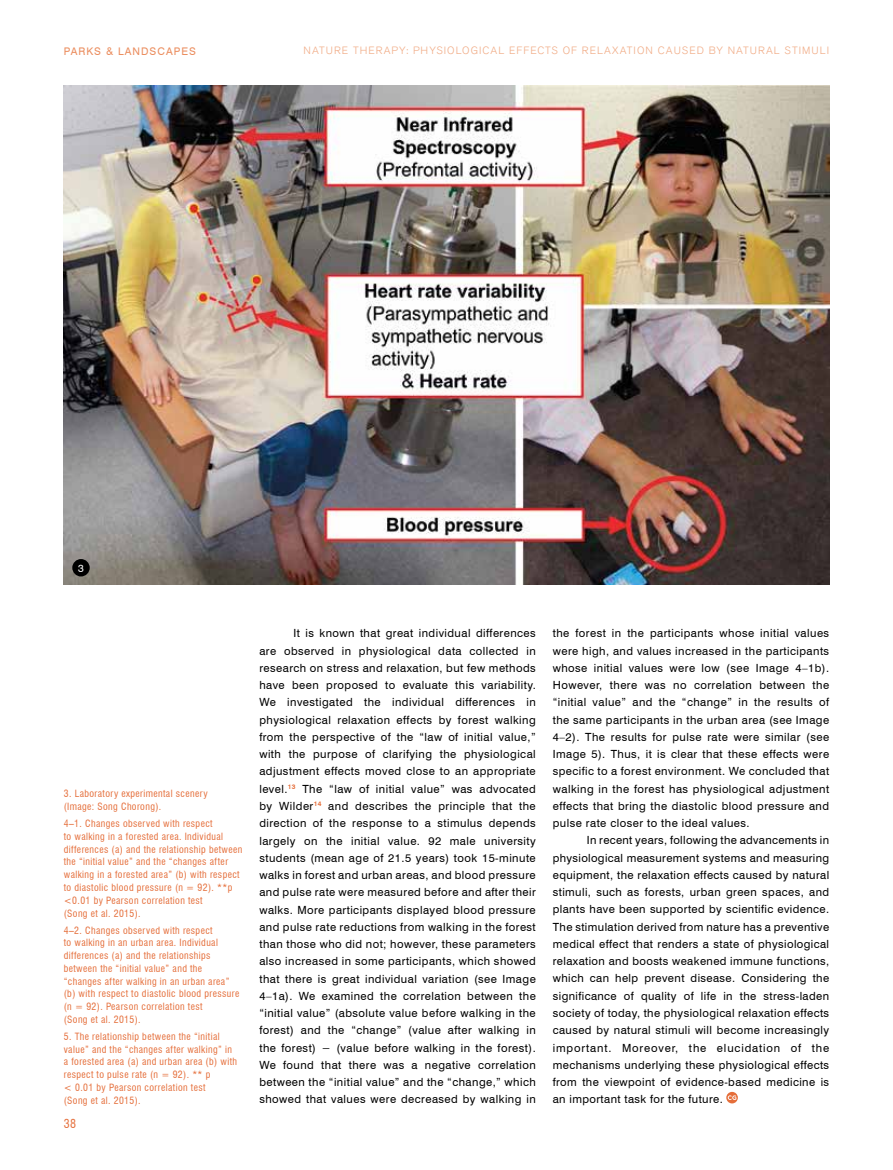
<style>
.page{position:relative;width:893px;height:1170px;background:#fff}
.page>*{position:absolute;margin:0;border:0;box-sizing:border-box;transform-origin:0 0}
.t1{font:condensed 12px "Swiss 721 BT";color:#e56e3a}
.t2{font:11.25px/17.2px "Swiss 721 BT";letter-spacing:.035em;color:#000;text-align:justify}
.t3{font:11.25px "Swiss 721 BT";letter-spacing:.075em;color:#000}
.t4{font:300 10.5px "Akzidenz Grotesk BQ";letter-spacing:.1em;color:#f1ab85}
.t5{font:10.5px "Swiss 721 BT";letter-spacing:.1em;color:#eb8d5e}
.t6{font:10.5px "Swiss 721 BT";color:#fff}
.t7{font:condensed 9.75px/12.8px "Swiss 721 BT";letter-spacing:.04em;color:#e56e3a}
</style>
<div class="page">
<img style="left:64px;top:85px;width:765px;height:500px">
<svg style="left:726px;top:1091px;width:12px;height:12px"></svg>
<svg style="left:728px;top:1095px;width:8px;height:4px"></svg>
<div style="left:72px;top:559px;width:18px;height:17px;background:#000;border-radius:50%"></div>
<p class="t5" style="left:64px;top:45px;width:134px">Parks &amp; landscapes</p>
<p class="t4" style="left:304px;top:45px;width:527px">NATURE THERAPY: PHYSIOLOGICAL EFFECTS OF RELAXATION CAUSED BY NATURAL STIM ULI</p>
<p class="t6" style="left:78px;top:561px;width:7px">3</p>
<p class="t7" style="left:64px;top:787px;width:145px">3. Laboratory experimental scenery (Image: Song Chorong).</p>
<p class="t7" style="left:64px;top:817px;width:180px">4–1. Changes observed with respect<br>to walking in a forested area. Individual differences (a) and the relationship between the “initial value” and the “changes after walking in a forested area” (b) with respect to diastolic blood pressure (n = 92). **p &lt;0.01 by Pearson correlation test<br>(Song et al. 2015).</p>
<p class="t7" style="left:64px;top:923px;width:177px">4–2. Changes observed with respect<br>to walking in an urban area. Individual differences (a) and the relationships between the “initial value” and the “changes after walking in an urban area” (b) with respect to diastolic blood pressure (n = 92). Pearson correlation test<br>(Song et al. 2015).</p>
<p class="t7" style="left:64px;top:1029px;width:175px">5. The relationship between the “initial value” and the “changes after walking” in a forested area (a) and urban area (b) with respect to pulse rate (n = 92). ** p<br>&lt; 0.01 by Pearson correlation test<br>(Song et al. 2015).</p>
<p class="t1" style="left:64px;top:1116px;width:14px">38</p>
<p class="t2" style="left:259px;top:624px;width:278px;text-indent:34px">It is known that great individual differences are observed in physiological data collected in research on stress and relaxation, but few methods have been proposed to evaluate this variability.<br>We investigated the individual differences in physiological relaxation effects by forest walking from the perspective of the “law of initial value,” with the purpose of clarifying the physiological adjustment effects moved close to an appropriate level.<sup>13</sup> The “law of initial value” was advocated by Wilder<sup>14</sup> and describes the principle that the direction of the response to a stimulus depends largely on the initial value. 92 male university students (mean age of 21.5 years) took 15-minute walks in forest and urban areas, and blood pressure and pulse rate were measured before and after their walks. More participants displayed blood pressure and pulse rate reductions from walking in the forest than those who did not; however, these parameters also increased in some participants, which showed that there is great individual variation (see Image 4–1a). We examined the correlation between the “initial value” (absolute value before walking in the forest) and the “change” (value after walking in the forest) − (value before walking in the forest).<br>We found that there was a negative correlation between the “initial value” and the “change,” which showed that values were decreased by walking in</p>
<p class="t2" style="left:553px;top:624px;width:278px">the forest in the participants whose initial values</p>
<p class="t2" style="left:553px;top:642px;width:278px">were high, and values increased in the participants</p>
<p class="t2" style="left:553px;top:659px;width:278px">whose initial values were low (see Image 4–1b).</p>
<p class="t2" style="left:553px;top:676px;width:278px">However, there was no correlation between the</p>
<p class="t2" style="left:553px;top:693px;width:278px">“initial value” and the “change” in the results of</p>
<p class="t2" style="left:553px;top:710px;width:278px">the same participants in the urban area (see Image</p>
<p class="t2" style="left:553px;top:728px;width:278px">4–2). The results for pulse rate were similar (see</p>
<p class="t2" style="left:553px;top:745px;width:278px">Image 5). Thus, it is clear that these effects were</p>
<p class="t2" style="left:553px;top:762px;width:278px">specific to a forest environment. We concluded that</p>
<p class="t2" style="left:553px;top:779px;width:278px">walking in the forest has physiological adjustment</p>
<p class="t2" style="left:553px;top:797px;width:278px">effects that bring the diastolic blood pressure and</p>
<p class="t2" style="left:553px;top:814px;width:198px">pulse rate closer to the ideal values.</p>
<p class="t2" style="left:587px;top:831px;width:244px">In recent years, following the advancements in</p>
<p class="t2" style="left:553px;top:848px;width:278px">physiological measurement systems and measuring</p>
<p class="t2" style="left:553px;top:866px;width:278px">equipment, the relaxation effects caused by natural</p>
<p class="t2" style="left:553px;top:883px;width:278px">stimuli, such as forests, urban green spaces, and</p>
<p class="t2" style="left:553px;top:900px;width:278px">plants have been supported by scientific evidence.</p>
<p class="t2" style="left:553px;top:917px;width:278px">The stimulation derived from nature has a preventive</p>
<p class="t2" style="left:553px;top:935px;width:278px">medical effect that renders a state of physiological</p>
<p class="t2" style="left:553px;top:952px;width:278px">relaxation and boosts weakened immune functions,</p>
<p class="t2" style="left:553px;top:969px;width:278px">which can help prevent disease. Considering the</p>
<p class="t2" style="left:553px;top:986px;width:278px">significance of quality of life in the stress-laden</p>
<p class="t2" style="left:553px;top:1004px;width:278px">society of today, the physiological relaxation effects</p>
<p class="t2" style="left:553px;top:1021px;width:278px">caused by natural stimuli will become increasingly</p>
<p class="t3" style="left:553px;top:1040px;width:278px">important. Moreover, the elucidation of the</p>
<p class="t2" style="left:553px;top:1055px;width:278px">mechanisms underlying these physiological effects</p>
<p class="t2" style="left:553px;top:1073px;width:278px">from the viewpoint of evidence-based medicine is</p>
<p class="t2" style="left:553px;top:1090px;width:171px">an important task for the future.</p>
</div>
